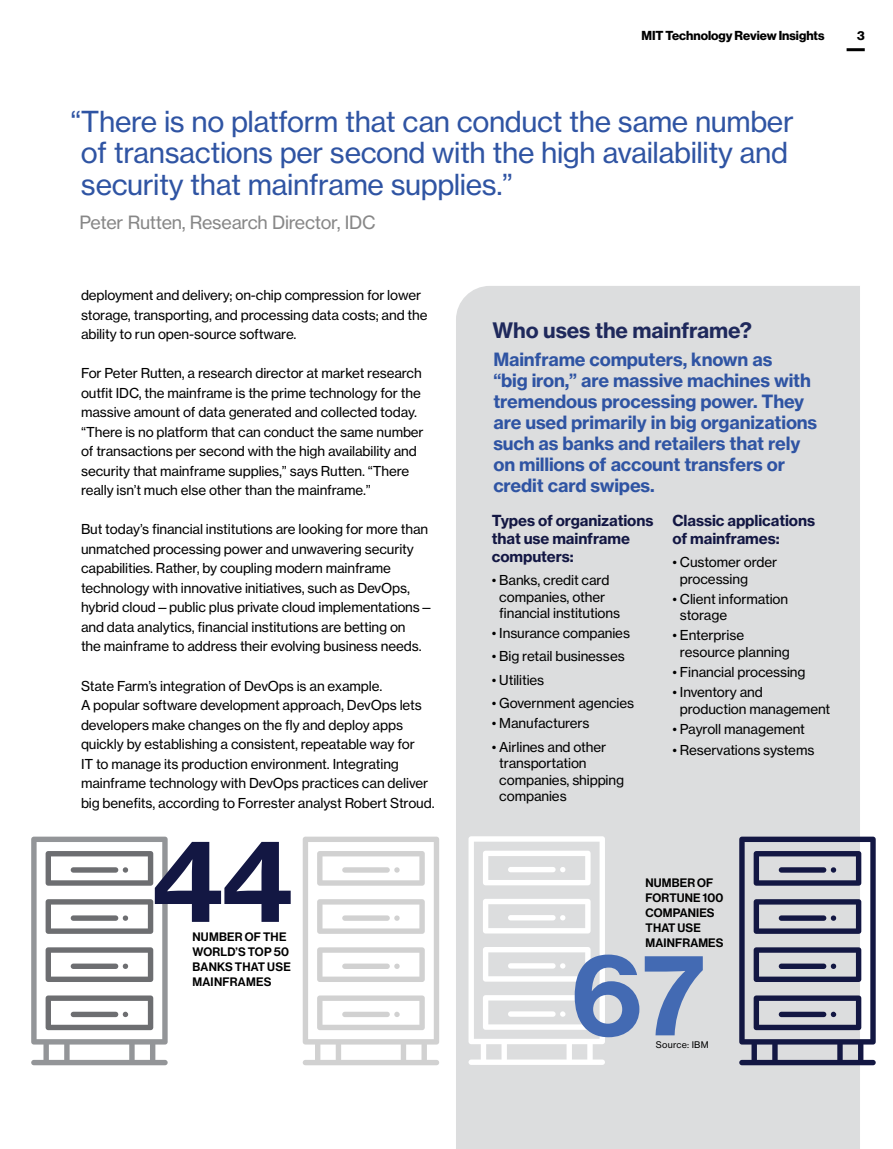
<style>
.page{position:relative;width:893px;height:1149px;background:#fff}
.page>*{position:absolute;margin:0;border:0;box-sizing:border-box;transform-origin:0 0}
.t1{font:111px "N Haas Grotesk TX Std 75 Bd";color:#131743}
.t2{font:111px "N Haas Grotesk TX Std 75 Bd";color:#436ab3}
.t3{font:28.5px/31.5px "N Haas Grotesk TX Std 55 Rg";letter-spacing:-.015em;color:#2f54a3}
.t4{font:21px "N Haas Grotesk TX Std 75 Bd";letter-spacing:-.01em;color:#1f295c}
.t5{font:18px/21px "N Haas Grotesk TX Std 75 Bd";letter-spacing:-.01em;color:#2f54a3}
.t6{font:18px "N Haas Grotesk TX Std 55 Rg";letter-spacing:-.015em;color:#878787}
.t7{font:15px/18px "N Haas Grotesk TX Std 75 Bd";letter-spacing:-.005em;color:#131743}
.t8{font:13.5px/19.5px "N Haas Grotesk TX Std 55 Rg";letter-spacing:-.01em;color:#000}
.t9{font:12.75px "N Haas Grotesk DS Std 75 Bd";color:#000}
.t10{font:12px/15px "N Haas Grotesk DS Std 65 Md";letter-spacing:.01em;color:#000}
.t11{font:9px "N Haas Grotesk TX Std 55 Rg";letter-spacing:.025em;color:#000}
</style>
<div class="page">
<hr style="left:847px;top:48px;width:18px;height:3px;background:#000">
<div style="left:456px;top:286px;width:404px;height:862px;background:#dcddde"></div>
<svg style="left:31px;top:836px;width:137px;height:228px"></svg>
<svg style="left:739px;top:836px;width:137px;height:228px"></svg>
<svg style="left:303px;top:836px;width:136px;height:228px"></svg>
<svg style="left:468px;top:836px;width:137px;height:228px"></svg>
<p class="t9" style="left:641px;top:28px;width:184px">MIT Technology Review Insights</p>
<h2 class="t3" style="left:81px;top:106px;width:714px;text-indent:-10px">“There is no platform that can conduct the same number of transactions per second with the high availability and security that mainframe supplies.”</h2>
<h3 class="t6" style="left:80px;top:212px;width:298px">Peter Rutten, Research Director, IDC</h3>
<p class="t8" style="left:81px;top:285px;width:348px">deployment and delivery; on-chip compression for lower storage, transporting, and processing data costs; and the ability to run open-source software.</p>
<p class="t8" style="left:81px;top:363px;width:344px">For Peter Rutten, a research director at market research outfit IDC, the mainframe is the prime technology for the massive amount of data generated and collected today. “There is no platform that can conduct the same number of transactions per second with the high availability and security that mainframe supplies,” says Rutten. “There really isn’t much else other than the mainframe.”</p>
<p class="t8" style="left:81px;top:519px;width:354px">But today’s financial institutions are looking for more than unmatched processing power and unwavering security capabilities. Rather, by coupling modern mainframe technology with innovative initiatives, such as DevOps, hybrid cloud—public plus private cloud implementations— and data analytics, financial institutions are betting on<br>the mainframe to address their evolving business needs.</p>
<p class="t8" style="left:81px;top:675px;width:355px">State Farm’s integration of DevOps is an example.<br>A popular software development approach, DevOps lets developers make changes on the fly and deploy apps quickly by establishing a consistent, repeatable way for<br>IT to manage its production environment. Integrating mainframe technology with DevOps practices can deliver big benefits, according to Forrester analyst Robert Stroud.</p>
<h1 class="t1" style="left:149px;top:810px;width:144px">44</h1>
<p class="t10" style="left:192px;top:928px;width:100px">NUMBER OF THE<br>WORLD’S TOP 50<br>BANKS THAT USE<br>MAINFRAMES</p>
<h3 class="t4" style="left:492px;top:317px;width:261px">Who uses the mainframe?</h3>
<p class="t5" style="left:493px;top:349px;width:325px">Mainframe computers, known as<br>“big iron,” are massive machines with tremendous processing power. They are used primarily in big organizations such as banks and retailers that rely on millions of account transfers or credit card swipes.</p>
<p class="t7" style="left:492px;top:511px;width:163px">Types of organizations that use mainframe computers:</p>
<p class="t8" style="left:499px;top:572px;width:122px;line-height:16.5px;text-indent:-7px">• Banks, credit card companies, other financial institutions</p>
<p class="t8" style="left:492px;top:623px;width:140px">• Insurance companies</p>
<p class="t8" style="left:492px;top:646px;width:134px">• Big retail businesses</p>
<p class="t8" style="left:492px;top:669px;width:54px">• Utilities</p>
<p class="t8" style="left:492px;top:693px;width:144px">• Government agencies</p>
<p class="t8" style="left:492px;top:713px;width:99px">• Manufacturers</p>
<p class="t8" style="left:499px;top:738px;width:126px;line-height:16.5px;text-indent:-7px">• Airlines and other transportation companies, shipping companies</p>
<p class="t7" style="left:672px;top:511px;width:144px">Classic applications of mainframes:</p>
<p class="t8" style="left:680px;top:554px;width:99px;line-height:16.5px;text-indent:-7px">• Customer order processing</p>
<p class="t8" style="left:680px;top:590px;width:110px;line-height:16.5px;text-indent:-7px">• Client information storage</p>
<p class="t8" style="left:680px;top:627px;width:111px;line-height:16.5px;text-indent:-7px">• Enterprise resource planning</p>
<p class="t8" style="left:672px;top:662px;width:135px">• Financial processing</p>
<p class="t8" style="left:680px;top:683px;width:152px;line-height:16.5px;text-indent:-7px">• Inventory and production management</p>
<p class="t8" style="left:672px;top:718px;width:134px">• Payroll management</p>
<p class="t8" style="left:672px;top:740px;width:143px">• Reservations systems</p>
<p class="t10" style="left:646px;top:874px;width:79px">NUMBER OF<br>FORTUNE 100<br>COMPANIES<br>THAT USE<br>MAINFRAMES</p>
<h1 class="t2" style="left:570px;top:924px;width:137px">67</h1>
<p class="t11" style="left:656px;top:1038px;width:54px">Source: IBM</p>
<p class="t9" style="left:857px;top:28px;width:9px">3</p>
</div>
